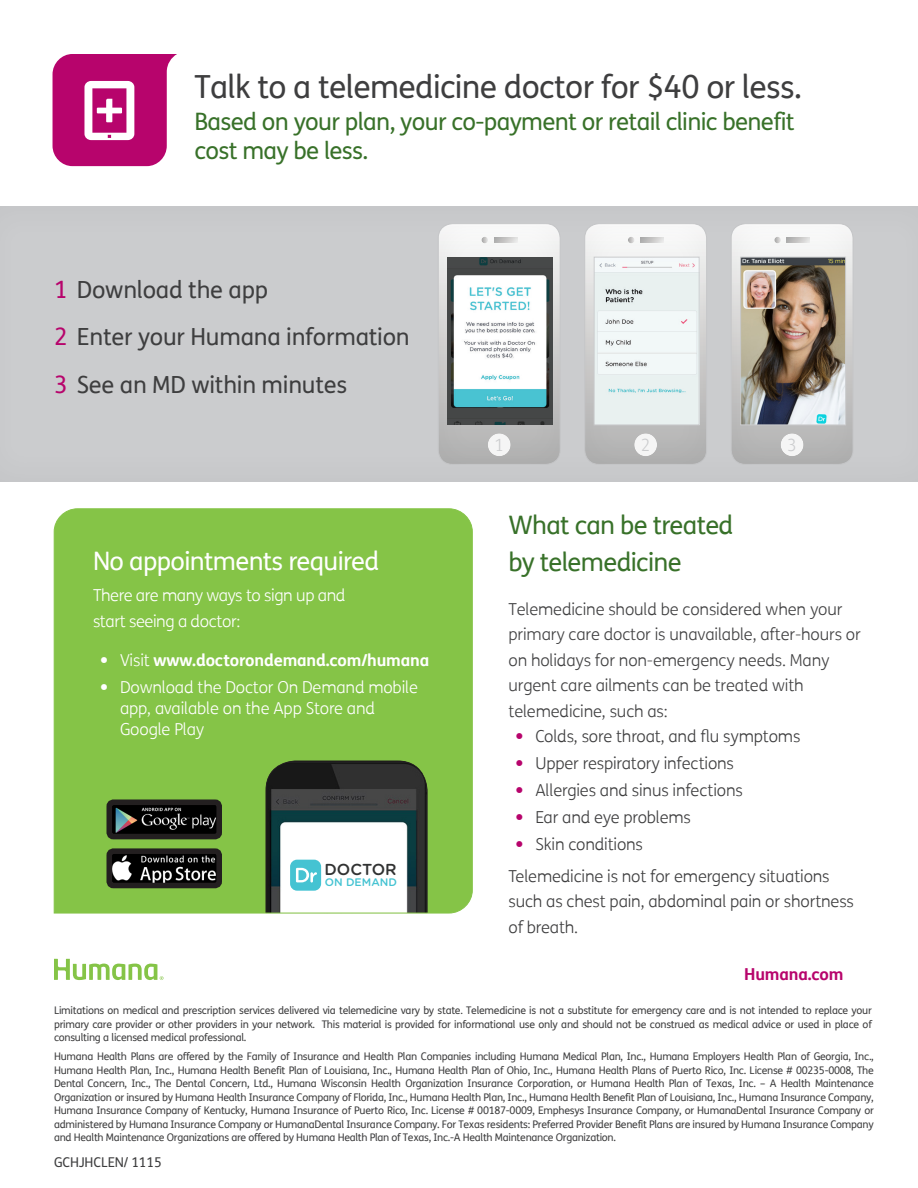
<style>
.page{position:relative;width:918px;height:1188px;background:#fff}
.page>*{position:absolute;margin:0;border:0;box-sizing:border-box;transform-origin:0 0}
.t1{font:31.8px "FS Humana";letter-spacing:-.02em;color:#3e3e3f}
.t2{font:25.5px/37.5px "FS Humana";letter-spacing:-.025em;color:#387129}
.t3{font:25.5px "FS Humana";letter-spacing:-.025em;color:#fff}
.t4{font:24px/28.8px "FS Humana";letter-spacing:-.025em;color:#387129}
.t5{font:23.7px/47.2px "FS Humana";letter-spacing:-.01em;color:#3e3e3f}
.t6{font:300 16.95px "FS Humana";color:#cbccce}
.t7{font:300 16.5px/25.5px "FS Humana";letter-spacing:-.01em;color:#3e3e3f}
.t8{font:300 16.5px/25.5px "FS Humana";letter-spacing:-.01em;color:#414142}
.t9{font:300 16.5px/21px "FS Humana";letter-spacing:-.01em;color:#fff}
.t10{font:700 16.5px "FS Humana";letter-spacing:-.01em;color:#fff}
.t11{font:700 16.5px "FS Humana";letter-spacing:-.01em;color:#b7046c}
.t12{font:500 15.9px "Gotham Rounded";color:#313232}
.t13{font:13.5px "FS Humana";letter-spacing:-.01em;color:#3e3e3f}
.t14{font:500 10.95px "Gotham Rounded";color:#45c3d2}
.t15{font:10.5px/13.5px "FS Humana";letter-spacing:-.025em;color:#3e3e3f;text-align:justify}
.s1{font-size:24px;color:#b7046c}
.s2{font-weight:300;font-size:25.5px}
.s3{font-weight:300}
.s4{font-size:25.5px}
.s5{font-size:25.5px;color:#b7046c}
</style>
<div class="page">
<svg style="left:54px;top:959px;width:110px;height:21px"></svg>
<div style="left:0;top:205px;width:918px;height:277px;background:#cbccce"></div>
<div style="left:437px;top:221px;width:125px;height:244px;background:#231f20;opacity:.06"></div>
<div style="left:487px;top:432px;width:26px;height:25px;background:#231f20;opacity:.06"></div>
<div style="left:481px;top:235px;width:9px;height:9px;background:#231f20;opacity:.06"></div>
<div style="left:494px;top:235px;width:25px;height:9px;background:#231f20;opacity:.06"></div>
<img style="left:448px;top:257px;width:105px;height:168px">
<div style="left:583px;top:221px;width:126px;height:244px;background:#231f20;opacity:.06"></div>
<div style="left:634px;top:432px;width:25px;height:25px;background:#231f20;opacity:.06"></div>
<div style="left:628px;top:235px;width:9px;height:9px;background:#231f20;opacity:.06"></div>
<div style="left:640px;top:235px;width:26px;height:9px;background:#231f20;opacity:.06"></div>
<img style="left:596px;top:259px;width:101px;height:164px">
<div style="left:594px;top:257px;width:105px;height:168px;border:1px solid #cbccce"></div>
<div style="left:730px;top:221px;width:125px;height:244px;background:#231f20;opacity:.06"></div>
<div style="left:780px;top:432px;width:26px;height:25px;background:#231f20;opacity:.06"></div>
<div style="left:774px;top:235px;width:9px;height:9px;background:#231f20;opacity:.06"></div>
<div style="left:787px;top:235px;width:25px;height:9px;background:#231f20;opacity:.06"></div>
<img style="left:742px;top:259px;width:102px;height:164px">
<div style="left:740px;top:257px;width:106px;height:168px;border:1px solid #cbccce"></div>
<svg style="left:54px;top:508px;width:419px;height:405px;background:#85bc52"></svg>
<img style="left:114px;top:807px;width:101px;height:25px">
<div style="left:107px;top:800px;width:115px;height:39px;border:6px solid #231f20;border-radius:4px"></div>
<img style="left:114px;top:855px;width:101px;height:26px">
<div style="left:107px;top:848px;width:115px;height:40px;border:6px solid #231f20;border-radius:4px"></div>
<svg style="left:53px;top:54px;width:124px;height:112px"></svg>
<h3 class="t1" style="left:194px;top:65px;width:609px">Talk to a telemedicine doctor for $40 or less.</h3>
<h3 class="t4" style="left:194px;top:107px;width:602px">Based on your plan, your co-payment or retail clinic benefit cost may be less.</h3>
<p class="t5" style="left:54px;top:266px;width:357px"><span class="s1">1</span> Download the app<br><span class="s1">2</span> Enter your Humana information<br><span class="s1">3</span> See an MD within minutes</p>
<h3 class="t3" style="left:93px;top:543px;width:288px">No appointments required</h3>
<h3 class="t9" style="left:93px;top:582px;width:254px;line-height:25.5px">There are many ways to sign up and start seeing a doctor:</h3>
<p class="t10" style="left:100px;top:647px;width:331px"><span class="s2">•</span> <span class="s3">Visit</span> www.doctorondemand.com/humana</p>
<p class="t9" style="left:120px;top:676px;width:299px;text-indent:-20px"><span class="s4">•</span> Download the Doctor On Demand mobile app, available on the App Store and<br>Google Play</p>
<p class="t12" style="left:324px;top:858px;width:74px">DOCTOR</p>
<p class="t14" style="left:325px;top:875px;width:74px">ON DEMAND</p>
<h3 class="t6" style="left:494px;top:433px;width:11px">1</h3>
<h3 class="t6" style="left:641px;top:433px;width:11px">2</h3>
<h3 class="t6" style="left:787px;top:433px;width:11px">3</h3>
<h3 class="t2" style="left:508px;top:505px;width:226px">What can be treated by telemedicine</h3>
<p class="t8" style="left:508px;top:596px;width:354px">Telemedicine should be considered when your primary care doctor is unavailable, after-hours or on holidays for non-emergency needs. Many urgent care ailments can be treated with telemedicine, such as:</p>
<p class="t7" style="left:515px;top:723px;width:287px"><span class="s5">•</span> Colds, sore throat, and flu symptoms</p>
<p class="t7" style="left:515px;top:750px;width:220px"><span class="s5">•</span> Upper respiratory infections</p>
<p class="t7" style="left:515px;top:777px;width:229px"><span class="s5">•</span> Allergies and sinus infections</p>
<p class="t7" style="left:515px;top:804px;width:177px"><span class="s5">•</span> Ear and eye problems</p>
<p class="t7" style="left:515px;top:831px;width:129px"><span class="s5">•</span> Skin conditions</p>
<p class="t7" style="left:509px;top:863px;width:347px">Telemedicine is not for emergency situations such as chest pain, abdominal pain or shortness of breath.</p>
<h3 class="t11" style="left:744px;top:961px;width:101px">Humana.com</h3>
<p class="t15" style="left:54px;top:1003px;width:819px">Limitations on medical and prescription services delivered via telemedicine vary by state. Telemedicine is not a substitute for emergency care and is not intended to replace your primary care provider or other providers in your network. This material is provided for informational use only and should not be construed as medical advice or used in place of consulting a licensed medical professional.</p>
<p class="t15" style="left:54px;top:1049px;width:821px">Humana Health Plans are offered by the Family of Insurance and Health Plan Companies including Humana Medical Plan, Inc., Humana Employers Health Plan of Georgia, Inc., Humana Health Plan, Inc., Humana Health Benefit Plan of Louisiana, Inc., Humana Health Plan of Ohio, Inc., Humana Health Plans of Puerto Rico, Inc. License # 00235-0008, The Dental Concern, Inc., The Dental Concern, Ltd., Humana Wisconsin Health Organization Insurance Corporation, or Humana Health Plan of Texas, Inc. – A Health Maintenance Organization or insured by Humana Health Insurance Company of Florida, Inc., Humana Health Plan, Inc., Humana Health Benefit Plan of Louisiana, Inc., Humana Insurance Company, Humana Insurance Company of Kentucky, Humana Insurance of Puerto Rico, Inc. License # 00187-0009, Emphesys Insurance Company, or HumanaDental Insurance Company or administered by Humana Insurance Company or HumanaDental Insurance Company. For Texas residents: Preferred Provider Benefit Plans are insured by Humana Insurance Company and Health Maintenance Organizations are offered by Humana Health Plan of Texas, Inc.-A Health Maintenance Organization.</p>
<p class="t13" style="left:54px;top:1153px;width:109px">GCHJHCLEN/ 1115</p>
</div>
